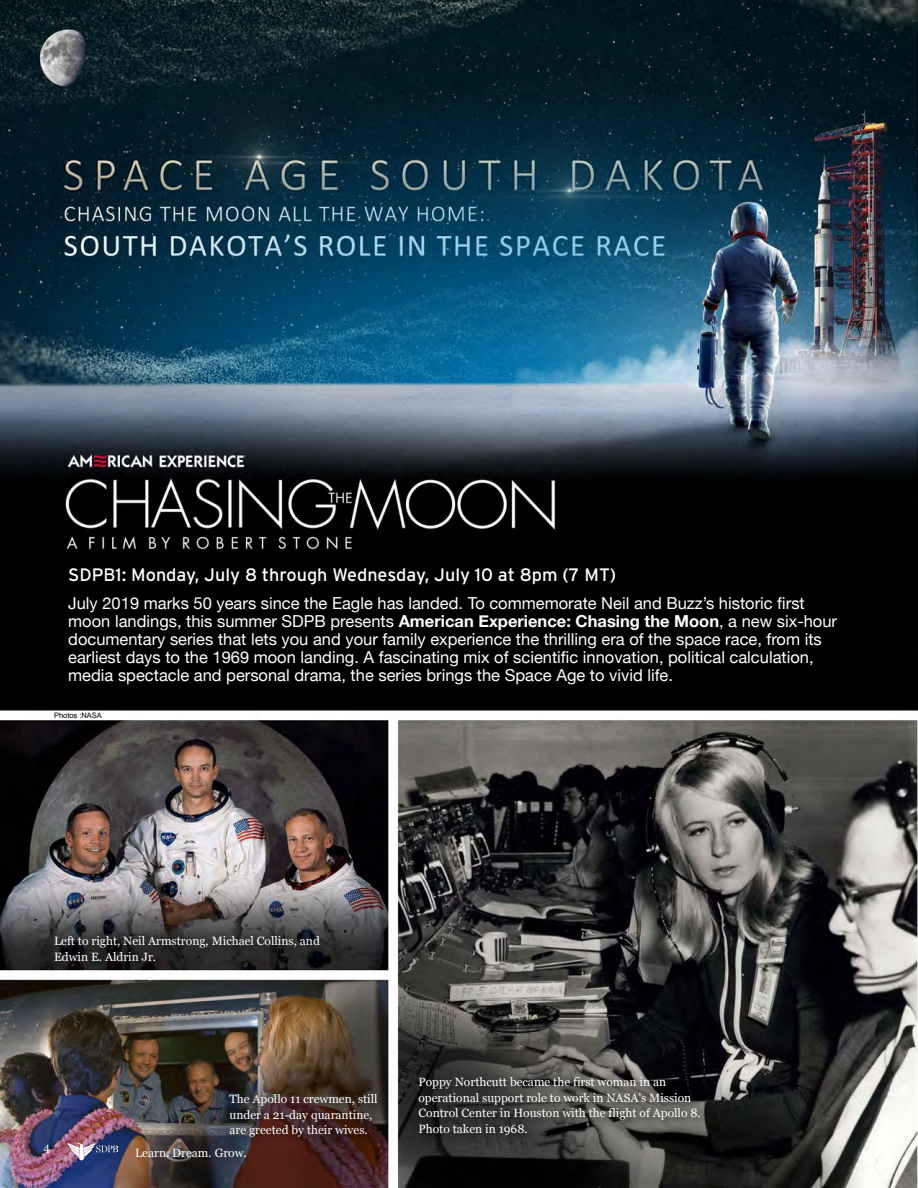
<style>
.page{position:relative;width:918px;height:1188px;background:#fff}
.page>*{position:absolute;margin:0;border:0;box-sizing:border-box;transform-origin:0 0}
.t1{font:18px "PBS Explorer";color:#fff}
.t2{font:16.5px/18px "Helvetica Neue";color:#fff}
.t3{font:13.5px "Minion Pro";color:#fff}
.t4{font:12px/15.8px "Georgia";color:#fff}
.t5{font:7.5px "Arial";color:#000}
.s1{font-weight:700}
</style>
<div class="page">
<img style="left:0;top:0;width:918px;height:1188px">
<img style="left:68px;top:1143px;width:49px;height:18px">
<div style="left:225px;top:1089px;width:163px;height:58px;background:#000;opacity:.75"></div>
<div style="left:50px;top:931px;width:280px;height:40px;background:#000;opacity:.75"></div>
<div style="left:414px;top:1072px;width:296px;height:74px;background:#000;opacity:.75"></div>
<p class="t1" style="left:68px;top:565px;width:550px">SDPB1: Monday, July 8 through Wednesday, July 10 at 8pm (7 MT)</p>
<p class="t2" style="left:68px;top:596px;width:770px">July 2019 marks 50 years since the Eagle has landed. To commemorate Neil and Buzz’s historic first moon landings, this summer SDPB presents <span class="s1">American Experience: Chasing the Moon</span>, a new six-hour documentary series that lets you and your family experience the thrilling era of the space race, from its earliest days to the 1969 moon landing. A fascinating mix of scientific innovation, political calculation, media spectacle and personal drama, the series brings the Space Age to vivid life.</p>
<p class="t5" style="left:54px;top:711px;width:49px">Photos :NASA</p>
<p class="t4" style="left:54px;top:932px;width:267px">Left to right, Neil Armstrong, Michael Collins, and<br>Edwin E. Aldrin Jr.</p>
<p class="t4" style="left:230px;top:1090px;width:150px">The Apollo 11 crewmen, still under a 21-day quarantine, are greeted by their wives.</p>
<p class="t3" style="left:44px;top:1139px;width:8px">4</p>
<p class="t4" style="left:135px;top:1144px;width:113px">Learn. Dream. Grow.</p>
<p class="t4" style="left:418px;top:1073px;width:284px">Poppy Northcutt became the first woman in an operational support role to work in NASA’s Mission Control Center in Houston with the flight of Apollo 8.<br>Photo taken in 1968.</p>
</div>
